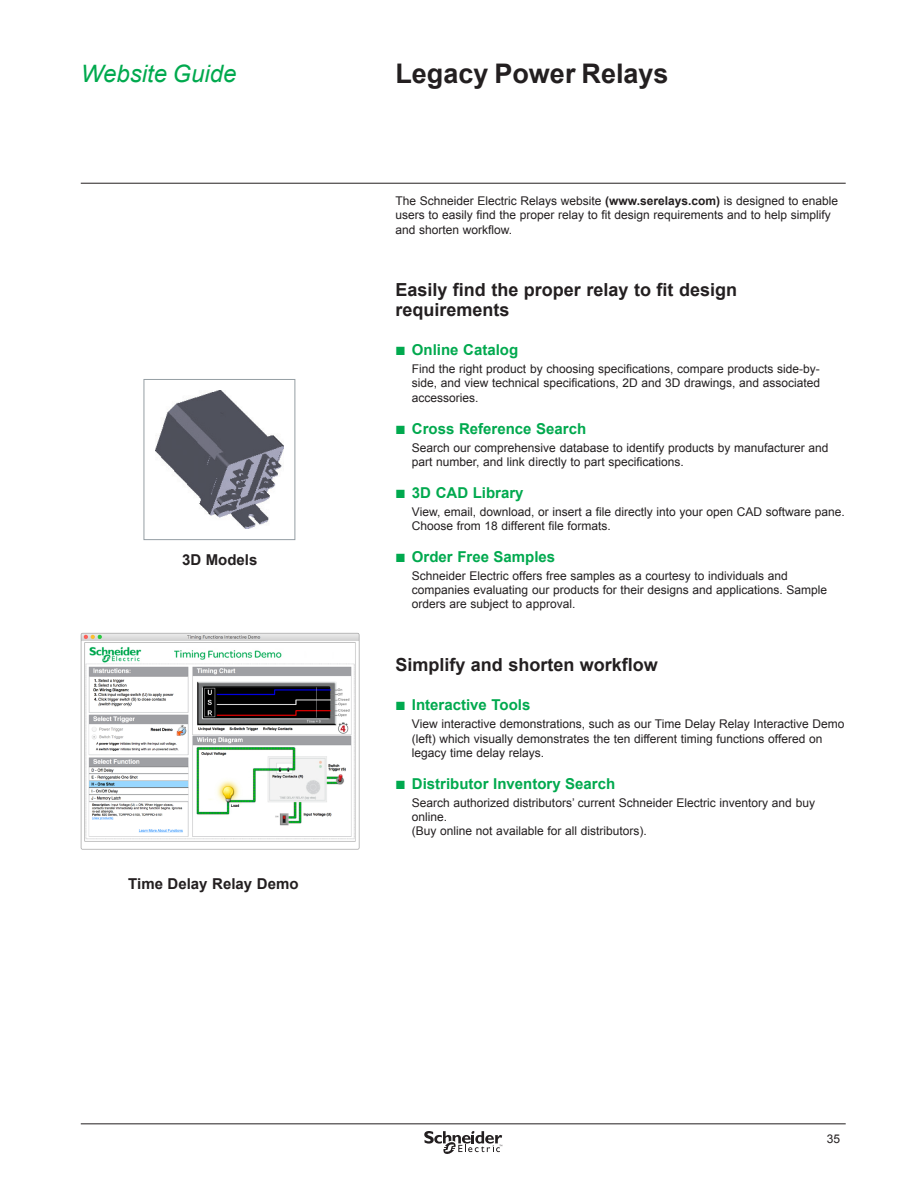
<style>
.page{position:relative;width:918px;height:1188px;background:#fff}
.page>*{position:absolute;margin:0;border:0;box-sizing:border-box;transform-origin:0 0}
._0_TitleLev1{font:700 27px "Arial";color:#231f20}
.Sidebar_heading{font:italic 24px "Arial";color:#00a94e}
.Level_1_Inner-Page_H{font:700 18px/19.5px "Arial";color:#231f20}
.Level_2_Inner-Page_H{font:700 15px "Arial";color:#00a94e}
.Level_2_Inner-Page_H-2{font:700 15px "Arial";color:#231f20}
.Body_Copy{font:12px/14.4px "Arial";color:#231f20}
.s1{font-weight:700}
.s2{font-family:"Graph Schneider";font-weight:400}
</style>
<div class="page">
<hr style="left:81px;top:183px;width:765px;height:1px;background:#231f20">
<svg style="left:424px;top:1131px;width:78px;height:23px"></svg>
<hr style="left:81px;top:1123px;width:765px;height:1px;background:#231f20">
<img style="left:156px;top:390px;width:128px;height:138px">
<div style="left:144px;top:379px;width:151px;height:161px;border:1px solid #959ea4"></div>
<img style="left:81px;top:632px;width:278px;height:217px">
<p class="Sidebar_heading" style="left:81px;top:58px;width:157px">Website Guide</p>
<p class="_0_TitleLev1" style="left:395px;top:56px;width:275px">Legacy Power Relays</p>
<p class="Level_2_Inner-Page_H-2" style="left:182px;top:550px;width:77px">3D Models</p>
<p class="Level_2_Inner-Page_H-2" style="left:128px;top:874px;width:172px">Time Delay Relay Demo</p>
<p class="Body_Copy" style="left:395px;top:194px;width:444px">The Schneider Electric Relays website <span class="s1">(www.serelays.com)</span> is designed to enable users to easily find the proper relay to fit design requirements and to help simplify and shorten workflow.</p>
<p class="Level_1_Inner-Page_H" style="left:395px;top:281px;width:343px">Easily find the proper relay to fit design requirements</p>
<p class="Level_2_Inner-Page_H" style="left:395px;top:340px;width:124px"><span class="s2">b</span> Online Catalog</p>
<p class="Body_Copy" style="left:412px;top:362px;width:410px;text-align:justify">Find the right product by choosing specifications, compare products side-by&shy;side, and view technical specifications, 2D and 3D drawings, and associated accessories.</p>
<p class="Level_2_Inner-Page_H" style="left:395px;top:419px;width:192px"><span class="s2">b</span> Cross Reference Search</p>
<p class="Body_Copy" style="left:412px;top:440px;width:418px">Search our comprehensive database to identify products by manufacturer and part number, and link directly to part specifications.</p>
<p class="Level_2_Inner-Page_H" style="left:395px;top:483px;width:130px"><span class="s2">b</span> 3D CAD Library</p>
<p class="Body_Copy" style="left:412px;top:504px;width:432px">View, email, download, or insert a file directly into your open CAD software pane.<br>Choose from 18 different file formats.</p>
<p class="Level_2_Inner-Page_H" style="left:395px;top:547px;width:161px"><span class="s2">b</span> Order Free Samples</p>
<p class="Body_Copy" style="left:412px;top:568px;width:417px">Schneider Electric offers free samples as a courtesy to individuals and companies evaluating our products for their designs and applications. Sample orders are subject to approval.</p>
<p class="Level_1_Inner-Page_H" style="left:395px;top:655px;width:264px">Simplify and shorten workflow</p>
<p class="Level_2_Inner-Page_H" style="left:395px;top:695px;width:137px"><span class="s2">b</span> Interactive Tools</p>
<p class="Body_Copy" style="left:412px;top:717px;width:434px">View interactive demonstrations, such as our Time Delay Relay Interactive Demo (left) which visually demonstrates the ten different timing functions offered on legacy time delay relays.</p>
<p class="Level_2_Inner-Page_H" style="left:395px;top:774px;width:221px"><span class="s2">b</span> Distributor Inventory Search</p>
<p class="Body_Copy" style="left:412px;top:795px;width:405px">Search authorized distributors’ current Schneider Electric inventory and buy online.<br>(Buy online not available for all distributors).</p>
<p class="Body_Copy" style="left:827px;top:1131px;width:15px">35</p>
</div>
